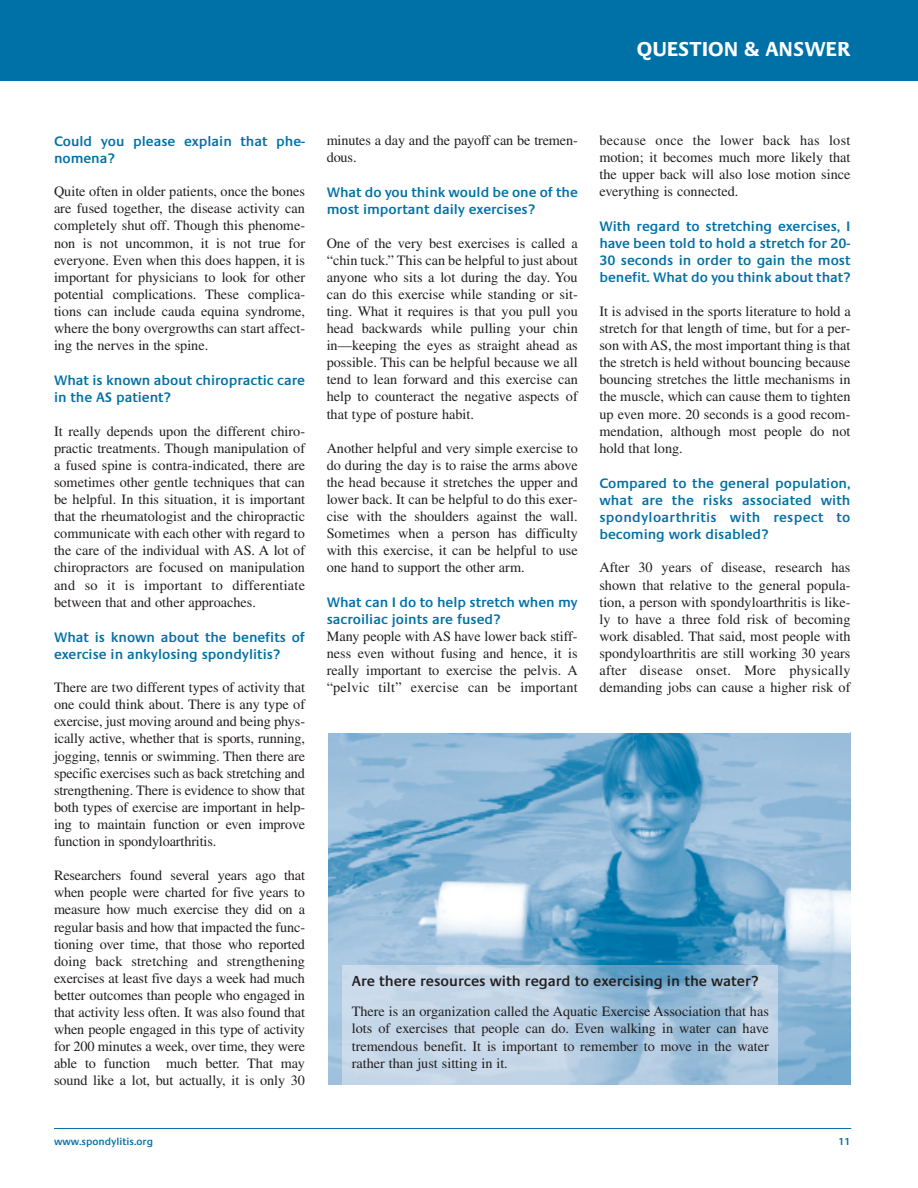
<style>
.page{position:relative;width:918px;height:1188px;background:#fff}
.page>*{position:absolute;margin:0;border:0;box-sizing:border-box;transform-origin:0 0}
.t1{font:700 21px "Praxis EF";color:#fff}
.t2{font:600 15px "Praxis EF";color:#231f20}
.t3{font:14.25px/17.1px "Times";color:#231f20;text-align:justify}
.t4{font:600 14.25px/17.1px "Praxis EF";color:#0071a6}
.t5{font:600 10.5px "Praxis EF";color:#0071a6}
</style>
<div class="page">
<hr style="left:54px;top:1128px;width:797px;height:1px;background:#0071a6">
<div style="left:0;top:0;width:918px;height:81px;background:#0071a6"></div>
<img style="left:329px;top:733px;width:521px;height:352px">
<img style="left:343px;top:965px;width:435px;height:120px">
<h1 class="t1" style="left:637px;top:41px;width:215px">QUESTION &amp; ANSWER</h1>
<p class="t4" style="left:54px;top:134px;width:253px">Could you please explain that phe&shy;nomena?</p>
<p class="t3" style="left:54px;top:184px;width:253px">Quite often in older patients, once the bones are fused together, the disease activity can completely shut off. Though this phenome&shy;non is not uncommon, it is not true for everyone. Even when this does happen, it is important for physicians to look for other potential complications. These complica&shy;tions can include cauda equina syndrome, where the bony overgrowths can start affect&shy;ing the nerves in the spine.</p>
<p class="t4" style="left:54px;top:373px;width:253px">What is known about chiropractic care in the AS patient?</p>
<p class="t3" style="left:54px;top:424px;width:253px">It really depends upon the different chiro&shy;practic treatments. Though manipulation of a fused spine is contra-indicated, there are sometimes other gentle techniques that can be helpful. In this situation, it is important that the rheumatologist and the chiropractic communicate with each other with regard to the care of the individual with AS. A lot of chiropractors are focused on manipulation and so it is important to differentiate between that and other approaches.</p>
<p class="t4" style="left:54px;top:630px;width:253px">What is known about the benefits of exercise in ankylosing spondylitis?</p>
<p class="t3" style="left:54px;top:680px;width:253px">There are two different types of activity that one could think about. There is any type of exercise, just moving around and being phys&shy;ically active, whether that is sports, running, jogging, tennis or swimming. Then there are specific exercises such as back stretching and strengthening. There is evidence to show that both types of exercise are important in help&shy;ing to maintain function or even improve function in spondyloarthritis.</p>
<p class="t3" style="left:54px;top:868px;width:253px">Researchers found several years ago that when people were charted for five years to measure how much exercise they did on a regular basis and how that impacted the func&shy;tioning over time, that those who reported doing back stretching and strengthening exercises at least five days a week had much better outcomes than people who engaged in that activity less often. It was also found that when people engaged in this type of activity for 200 minutes a week, over time, they were able to function much better. That may sound like a lot, but actually, it is only 30</p>
<p class="t3" style="left:327px;top:133px;width:253px">minutes a day and the payoff can be tremen&shy;dous.</p>
<p class="t4" style="left:327px;top:185px;width:253px">What do you think would be one of the most important daily exercises?</p>
<p class="t3" style="left:327px;top:236px;width:253px">One of the very best exercises is called a “chin tuck.” This can be helpful to just about anyone who sits a lot during the day. You can do this exercise while standing or sit&shy;ting. What it requires is that you pull you head backwards while pulling your chin in—keeping the eyes as straight ahead as possible. This can be helpful because we all tend to lean forward and this exercise can help to counteract the negative aspects of that type of posture habit.</p>
<p class="t3" style="left:327px;top:441px;width:253px">Another helpful and very simple exercise to do during the day is to raise the arms above the head because it stretches the upper and lower back. It can be helpful to do this exer&shy;cise with the shoulders against the wall.<br>Sometimes when a person has difficulty with this exercise, it can be helpful to use one hand to support the other arm.</p>
<p class="t4" style="left:327px;top:595px;width:253px">What can I do to help stretch when my sacroiliac joints are fused?</p>
<p class="t3" style="left:327px;top:629px;width:253px">Many people with AS have lower back stiff&shy;ness even without fusing and hence, it is really important to exercise the pelvis. A “pelvic tilt” exercise can be important</p>
<p class="t3" style="left:599px;top:133px;width:253px">because once the lower back has lost motion; it becomes much more likely that the upper back will also lose motion since everything is connected.</p>
<p class="t4" style="left:599px;top:219px;width:253px;text-align:justify">With regard to stretching exercises, I have been told to hold a stretch for 20- 30 seconds in order to gain the most benefit. What do you think about that?</p>
<p class="t3" style="left:599px;top:304px;width:253px">It is advised in the sports literature to hold a stretch for that length of time, but for a per&shy;son with AS, the most important thing is that the stretch is held without bouncing because bouncing stretches the little mechanisms in the muscle, which can cause them to tighten up even more. 20 seconds is a good recom&shy;mendation, although most people do not hold that long.</p>
<p class="t4" style="left:599px;top:476px;width:253px;text-align:justify">Compared to the general population, what are the risks associated with spondyloarthritis with respect to becoming work disabled?</p>
<p class="t3" style="left:599px;top:560px;width:253px">After 30 years of disease, research has shown that relative to the general popula&shy;tion, a person with spondyloarthritis is like&shy;ly to have a three fold risk of becoming work disabled. That said, most people with spondyloarthritis are still working 30 years after disease onset. More physically demanding jobs can cause a higher risk of</p>
<p class="t2" style="left:352px;top:975px;width:408px">Are there resources with regard to exercising in the water?</p>
<p class="t3" style="left:352px;top:1004px;width:419px">There is an organization called the Aquatic Exercise Association that has lots of exercises that people can do. Even walking in water can have tremendous benefit. It is important to remember to move in the water rather than just sitting in it.</p>
<p class="t5" style="left:54px;top:1137px;width:101px">www.spondylitis.org</p>
<p class="t5" style="left:839px;top:1137px;width:13px">11</p>
</div>
